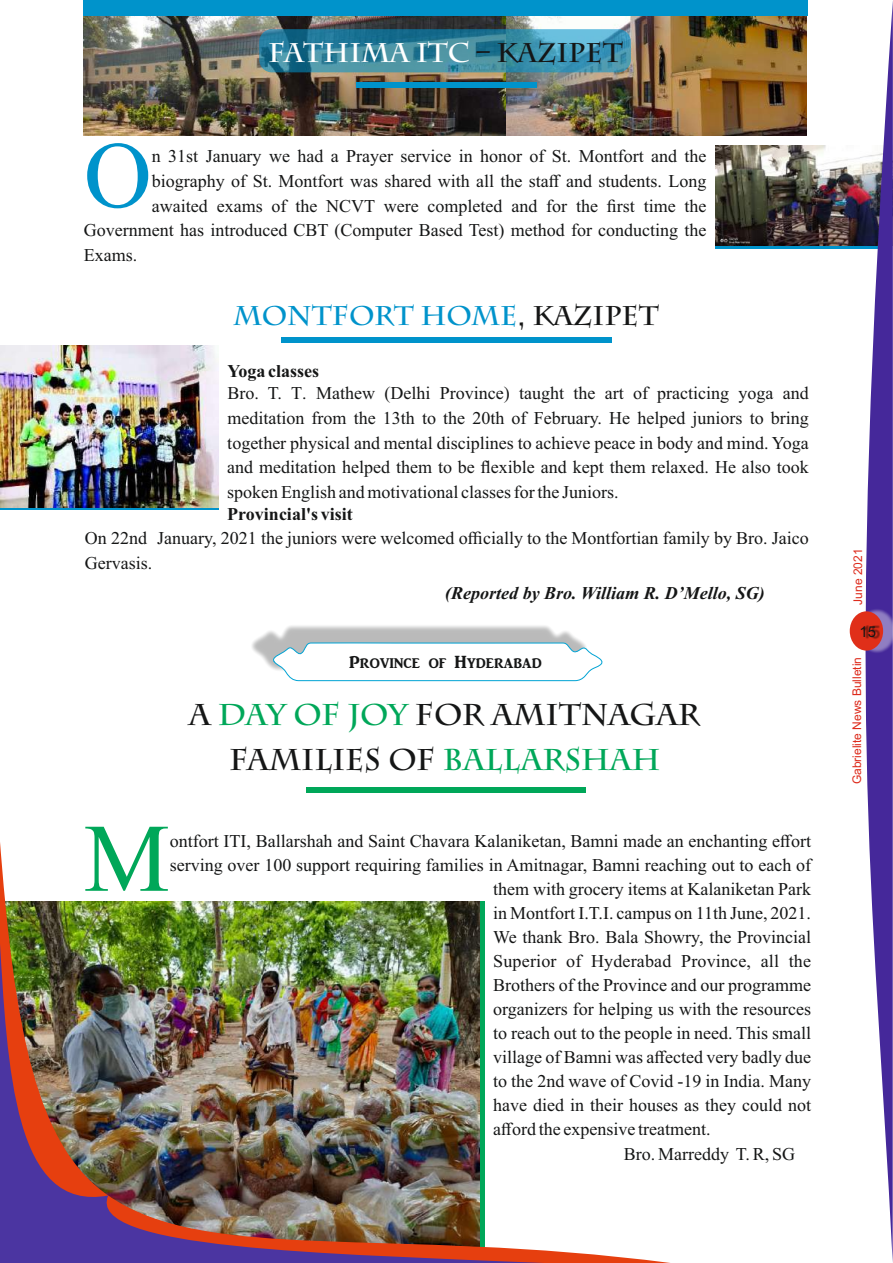
<style>
.page{position:relative;width:893px;height:1263px;background:#fff}
.page>*{position:absolute;margin:0;border:0;box-sizing:border-box;transform-origin:0 0}
.t1{font:96.6px "Times New Roman";color:#00a759}
.t2{font:94.2px "Times New Roman";color:#0093cb}
.t3{font:700 30px/45px "Charlemagne Std";color:#151616;text-align:center}
.t4{font:700 27px "Charlemagne Std";color:#0093cb}
.t5{font:700 27px "Charlemagne Std";color:#fff}
.t6{font:18px/24.6px "Times New Roman";color:#151616;text-align:justify}
.t7{font:italic 700 18px "Times New Roman";color:#151616}
.t8{font:700 18px "Times New Roman";color:#151616}
.t9{font:18px "ARJULIAN";color:#151616}
.t10{font:15px "Arial";color:#151616}
.t11{font:12px "Arial";color:#dd2b1c}
.s1{color:#151616}
.s2{color:#00a759}
</style>
<div class="page">
<img style="left:84px;top:16px;width:722px;height:120px">
<div style="left:259px;top:29px;width:372px;height:43px;background:#0093cb;border-radius:13px;opacity:.58"></div>
<div style="left:248px;top:624px;width:341px;height:50px;background:#151616;opacity:.3"></div>
<svg style="left:273px;top:642px;width:329px;height:39px"></svg>
<div style="left:84px;top:0;width:724px;height:16px;background:#0093cb"></div>
<div style="left:307px;top:788px;width:279px;height:5px;background:#00a759"></div>
<div style="left:356px;top:83px;width:181px;height:5px;background:#0093cb"></div>
<div style="left:281px;top:338px;width:330px;height:5px;background:#0093cb"></div>
<svg style="left:0;top:507px;width:219px;height:3px"></svg>
<img style="left:0;top:346px;width:219px;height:161px">
<div style="left:715px;top:243px;width:168px;height:5px;background:#0093cb"></div>
<img style="left:715px;top:146px;width:128px;height:100px">
<svg style="left:0;top:842px;width:670px;height:421px"></svg>
<img style="left:0;top:932px;width:548px;height:331px">
<svg style="left:843px;top:1px;width:50px;height:1261px"></svg>
<div style="left:855px;top:606px;width:38px;height:50px;background:#fff;opacity:.4"></div>
<div style="left:850px;top:611px;width:33px;height:40px;background:#e02f19;border-radius:50%"></div>
<div style="left:862px;top:625px;width:18px;height:14px;background:#151616;opacity:.49"></div>
<h3 class="t5" style="left:268px;top:43px;width:356px">FATHIMA ITC <span class="s1">– KAZIPET</span></h3>
<h2 class="t2" style="left:84px;top:142px;width:69px">O</h2>
<p class="t6" style="left:152px;top:146px;width:556px">n 31st January we had a Prayer service in honor of St. Montfort and the</p>
<p class="t6" style="left:152px;top:170px;width:556px">biography of St. Montfort was shared with all the staff and students. Long</p>
<p class="t6" style="left:152px;top:195px;width:556px">awaited exams of the NCVT were completed and for the first time the</p>
<p class="t6" style="left:84px;top:220px;width:624px">Government has introduced CBT (Computer Based Test) method for conducting the</p>
<p class="t6" style="left:84px;top:244px;width:55px">Exams.</p>
<h3 class="t4" style="left:233px;top:306px;width:427px">MONTFORT HOME<span class="s1">, KAZIPET</span></h3>
<p class="t8" style="left:227px;top:365px;width:93px">Yoga classes</p>
<p class="t6" style="left:227px;top:383px;width:583px">Bro. T. T. Mathew (Delhi Province) taught the art of practicing yoga and meditation from the 13th to the 20th of February. He helped juniors to bring together physical and mental disciplines to achieve peace in body and mind. Yoga and meditation helped them to be flexible and kept them relaxed. He also took spoken English and motivational classes for the Juniors.</p>
<p class="t8" style="left:227px;top:508px;width:127px">Provincial's visit</p>
<p class="t6" style="left:85px;top:528px;width:725px">On 22nd January, 2021 the juniors were welcomed officially to the Montfortian family by Bro. Jaico<br>Gervasis.</p>
<p class="t7" style="left:445px;top:586px;width:321px">(Reported by Bro. William R. D’Mello, SG)</p>
<p class="t9" style="left:349px;top:652px;width:194px">Province of Hyderabad</p>
<h3 class="t3" style="left:189px;top:697px;width:513px">A <span class="s2">DAY OF JOY</span> FOR AMITNAGAR<br>FAMILIES OF <span class="s2">BALLARSHAH</span></h3>
<h1 class="t1" style="left:84px;top:824px;width:87px">M</h1>
<p class="t6" style="left:170px;top:830px;width:643px">ontfort ITI, Ballarshah and Saint Chavara Kalaniketan, Bamni made an enchanting effort</p>
<p class="t6" style="left:170px;top:854px;width:643px">serving over 100 support requiring families in Amitnagar, Bamni reaching out to each of</p>
<p class="t6" style="left:493px;top:878px;width:319px">them with grocery items at Kalaniketan Park</p>
<p class="t6" style="left:493px;top:902px;width:319px">in Montfort I.T.I. campus on 11th June, 2021.</p>
<p class="t6" style="left:493px;top:926px;width:319px">We thank Bro. Bala Showry, the Provincial</p>
<p class="t6" style="left:493px;top:950px;width:319px">Superior of Hyderabad Province, all the</p>
<p class="t6" style="left:493px;top:974px;width:319px">Brothers of the Province and our programme</p>
<p class="t6" style="left:493px;top:998px;width:319px">organizers for helping us with the resources</p>
<p class="t6" style="left:493px;top:1022px;width:319px">to reach out to the people in need. This small</p>
<p class="t6" style="left:493px;top:1046px;width:319px">village of Bamni was affected very badly due</p>
<p class="t6" style="left:493px;top:1070px;width:319px">to the 2nd wave of Covid -19 in India. Many</p>
<p class="t6" style="left:493px;top:1094px;width:319px">have died in their houses as they could not</p>
<p class="t6" style="left:493px;top:1118px;width:219px">afford the expensive treatment.</p>
<p class="t6" style="left:624px;top:1143px;width:173px">Bro. Marreddy T. R, SG</p>
<p class="t11" style="left:853px;top:605px;width:58px;rotate:-90deg">June 2021</p>
<p class="t10" style="left:860px;top:626px;width:18px">15</p>
<p class="t11" style="left:852px;top:784px;width:129px;rotate:-90deg">Gabrielite News Bulletin</p>
</div>
